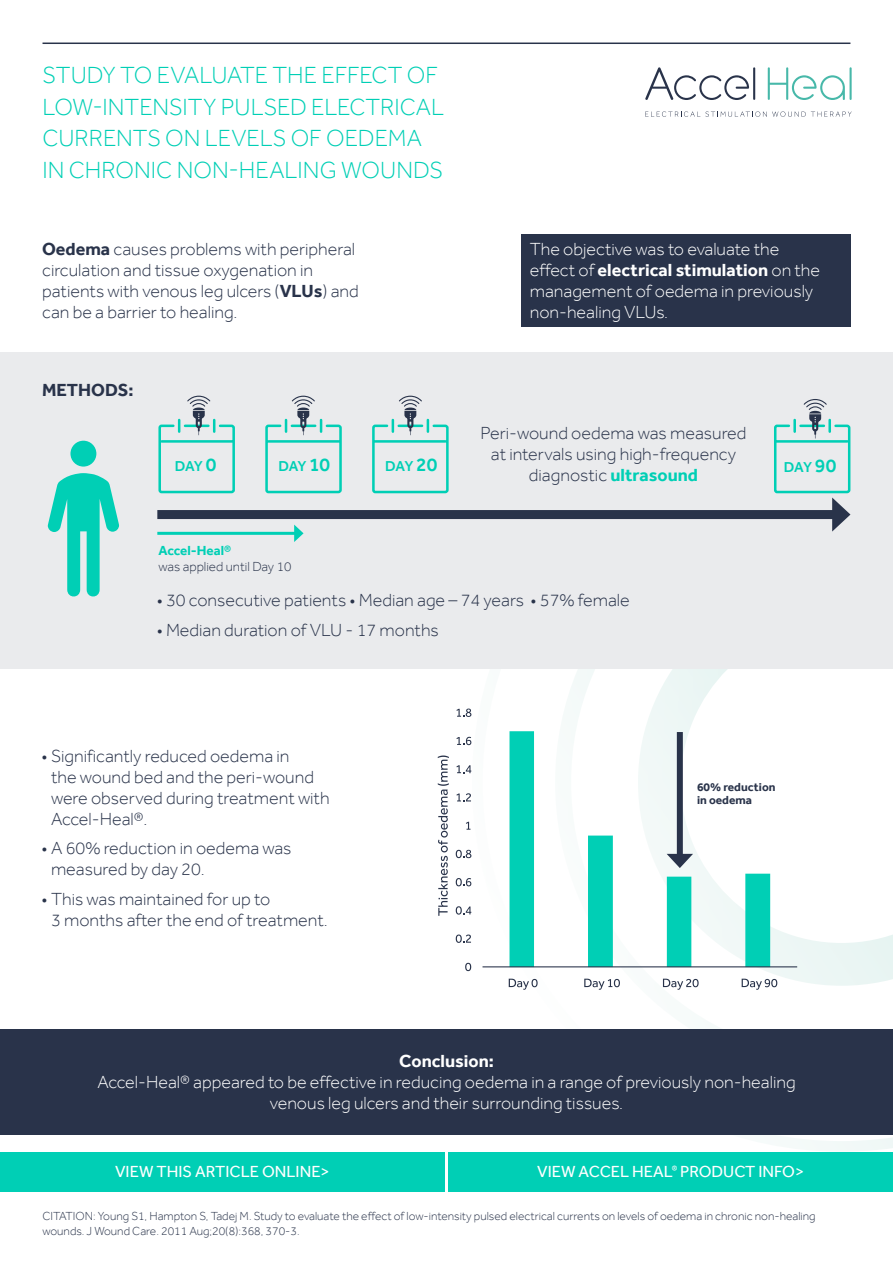
<style>
.page{position:relative;width:893px;height:1263px;background:#fff}
.page>*{position:absolute;margin:0;border:0;box-sizing:border-box;transform-origin:0 0}
.t1{font:300 24px/31.5px "Effra";color:#00cfb5}
.t2{font:300 18px/21px "Effra";color:#29334a}
.t3{font:300 18px/21px "Effra";color:#fff;text-align:center}
.t4{font:700 18px "Effra";color:#fff}
.t5{font:700 18px "Effra";color:#29334a}
.t6{font:16.5px "Effra";color:#fff}
.t7{font:500 14.7px "Effra";letter-spacing:-.035em;color:#00cfb5}
.t8{font:300 13.5px "Effra";color:#29334a}
.t9{font:700 13.5px "Effra";color:#00cfb5}
.t10{font:300 12px/15px "Effra";color:#29334a}
.t11{font:700 12px/13.5px "Effra";color:#29334a}
.s1{font-weight:700}
.s2{font-weight:700;color:#00cfb5}
.s3{font-size:19.5px}
</style>
<div class="page">
<hr style="left:43px;top:43px;width:807px;height:1px;background:#29334a">
<svg style="left:472px;top:668px;width:421px;height:483px"></svg>
<svg style="left:645px;top:111px;width:207px;height:6px"></svg>
<hr style="left:753px;top:67px;width:2px;height:33px;background:#29334a">
<hr style="left:849px;top:67px;width:3px;height:33px;background:#47b8a9">
<svg style="left:768px;top:67px;width:77px;height:33px"></svg>
<svg style="left:645px;top:67px;width:104px;height:33px"></svg>
<div style="left:0;top:1152px;width:445px;height:39px;background:#00cfb5"></div>
<div style="left:448px;top:1152px;width:445px;height:39px;background:#00cfb5"></div>
<div style="left:0;top:1030px;width:893px;height:105px;background:#29334a"></div>
<div style="left:521px;top:235px;width:329px;height:92px;background:#29334a"></div>
<div style="left:0;top:351px;width:893px;height:317px;background:#eaebed"></div>
<div style="left:70px;top:441px;width:26px;height:26px;background:#00cfb5;border-radius:50%"></div>
<svg style="left:48px;top:473px;width:71px;height:124px"></svg>
<hr style="left:157px;top:532px;width:140px;height:3px;background:#00cfb5">
<svg style="left:294px;top:525px;width:10px;height:17px"></svg>
<div style="left:157px;top:510px;width:682px;height:9px;background:#29334a"></div>
<svg style="left:158px;top:395px;width:77px;height:99px"></svg>
<svg style="left:265px;top:395px;width:77px;height:99px"></svg>
<svg style="left:372px;top:395px;width:77px;height:99px"></svg>
<svg style="left:773px;top:399px;width:78px;height:132px"></svg>
<svg style="left:509px;top:731px;width:261px;height:235px"></svg>
<hr style="left:482px;top:966px;width:315px;height:1px;background:#29334a">
<svg style="left:465px;top:963px;width:6px;height:8px"></svg>
<svg style="left:456px;top:934px;width:15px;height:9px"></svg>
<svg style="left:456px;top:906px;width:15px;height:9px"></svg>
<svg style="left:456px;top:878px;width:15px;height:8px"></svg>
<svg style="left:456px;top:850px;width:15px;height:8px"></svg>
<svg style="left:466px;top:822px;width:4px;height:8px"></svg>
<svg style="left:456px;top:793px;width:15px;height:8px"></svg>
<svg style="left:456px;top:765px;width:15px;height:8px"></svg>
<svg style="left:456px;top:737px;width:15px;height:8px"></svg>
<svg style="left:456px;top:708px;width:15px;height:9px"></svg>
<svg style="left:509px;top:979px;width:29px;height:11px"></svg>
<svg style="left:584px;top:979px;width:36px;height:11px"></svg>
<svg style="left:663px;top:979px;width:36px;height:11px"></svg>
<svg style="left:742px;top:979px;width:35px;height:11px"></svg>
<svg style="left:438px;top:755px;width:11px;height:161px"></svg>
<div style="left:677px;top:732px;width:6px;height:127px;background:#29334a"></div>
<svg style="left:667px;top:854px;width:26px;height:14px"></svg>
<h1 class="t1" style="left:43px;top:59px;width:403px">STUDY TO EVALUATE THE EFFECT OF<br>LOW-INTENSITY PULSED ELECTRICAL<br>CURRENTS ON LEVELS OF OEDEMA<br>IN CHRONIC NON-HEALING WOUNDS</h1>
<p class="t2" style="left:42px;top:239px;width:318px"><span class="s1">Oedema</span> causes problems with peripheral circulation and tissue oxygenation in patients with venous leg ulcers (<span class="s1">VLUs</span>) and can be a barrier to healing.</p>
<p class="t5" style="left:42px;top:379px;width:93px">METHODS:</p>
<p class="t3" style="left:530px;top:239px;width:292px;text-align:left">The objective was to evaluate the effect of <span class="s1">electrical stimulation</span> on the management of oedema in previously non-healing VLUs.</p>
<p class="t2" style="left:480px;top:422px;width:268px;text-align:center">Peri-wound oedema was measured at intervals using high-frequency diagnostic <span class="s2">ultrasound</span></p>
<p class="t7" style="left:175px;top:458px;width:43px">DAY <span class="s3">0</span></p>
<p class="t7" style="left:278px;top:458px;width:53px">DAY <span class="s3">10</span></p>
<p class="t7" style="left:385px;top:458px;width:54px">DAY <span class="s3">20</span></p>
<p class="t7" style="left:784px;top:458px;width:54px">DAY <span class="s3">90</span></p>
<p class="t9" style="left:158px;top:542px;width:74px">Accel-Heal®</p>
<p class="t8" style="left:158px;top:559px;width:134px">was applied until Day 10</p>
<p class="t2" style="left:157px;top:590px;width:475px">• 30 consecutive patients • Median age – 74 years • 57% female</p>
<p class="t2" style="left:157px;top:619px;width:284px">• Median duration of VLU - 17 months</p>
<p class="t2" style="left:51px;top:745px;width:280px;text-indent:-9px">• Significantly reduced oedema in<br>the wound bed and the peri-wound were observed during treatment with<br>Accel-Heal®.</p>
<p class="t2" style="left:51px;top:837px;width:242px;text-indent:-9px">• A 60% reduction in oedema was measured by day 20.</p>
<p class="t2" style="left:51px;top:888px;width:278px;text-indent:-9px">• This was maintained for up to<br>3 months after the end of treatment.</p>
<p class="t11" style="left:697px;top:780px;width:80px">60% reduction in oedema</p>
<p class="t4" style="left:399px;top:1050px;width:96px">Conclusion:</p>
<p class="t3" style="left:97px;top:1072px;width:700px">Accel-Heal® appeared to be effective in reducing oedema in a range of previously non-healing venous leg ulcers and their surrounding tissues.</p>
<p class="t6" style="left:115px;top:1162px;width:216px">VIEW THIS ARTICLE ONLINE&gt;</p>
<p class="t6" style="left:537px;top:1162px;width:268px">VIEW ACCEL HEAL<sup>®</sup> PRODUCT INFO&gt;</p>
<p class="t10" style="left:43px;top:1209px;width:775px">CITATION: Young S1, Hampton S, Tadej M. Study to evaluate the effect of low-intensity pulsed electrical currents on levels of oedema in chronic non-healing wounds. J Wound Care. 2011 Aug;20(8):368, 370-3.</p>
</div>
